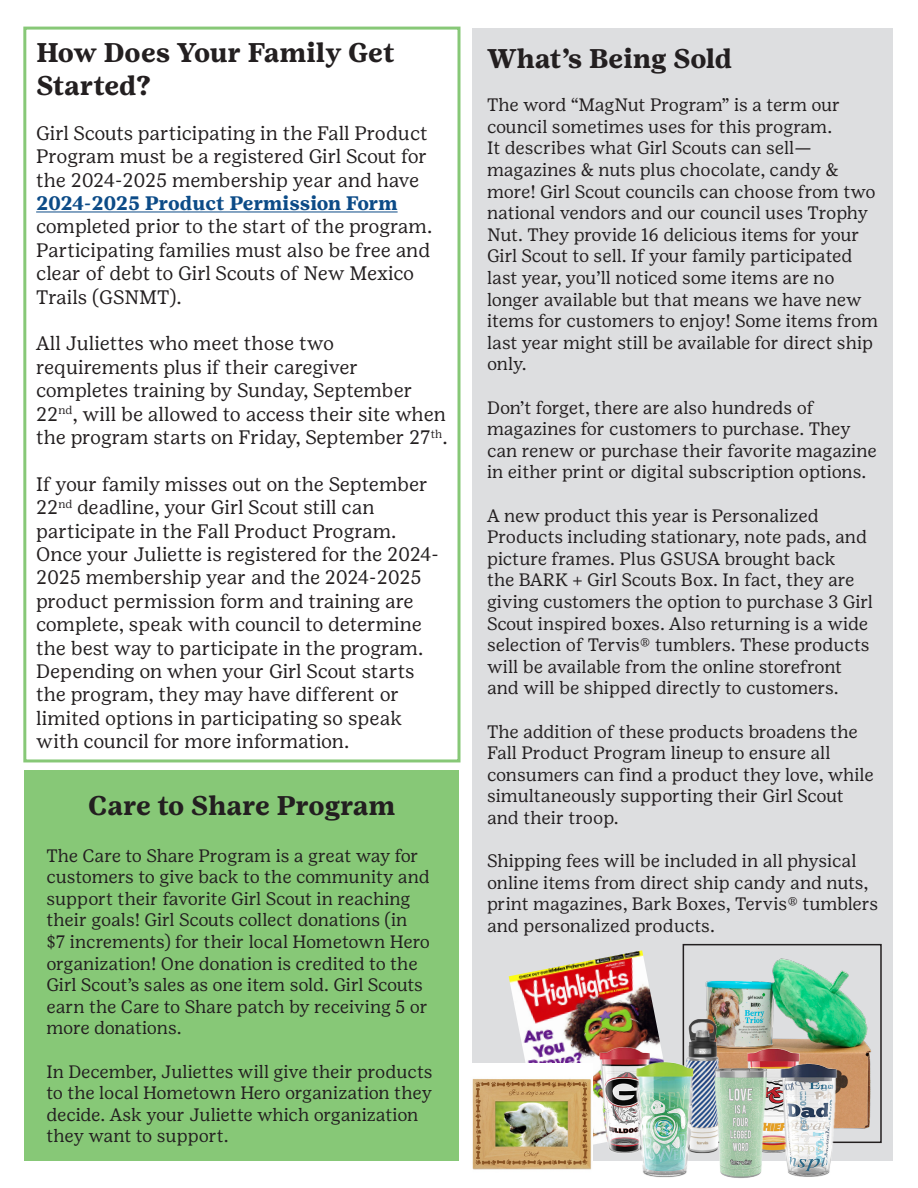
<style>
.page{position:relative;width:918px;height:1188px;background:#fff}
.page>*{position:absolute;margin:0;border:0;box-sizing:border-box;transform-origin:0 0}
.t1{font:700 27px/32.4px "Girl Scout Text";color:#231f20}
.t2{font:19.5px/23.4px "Girl Scout Text";color:#231f20}
.t3{font:18px/21.6px "Girl Scout Text";letter-spacing:-.005em;color:#231f20}
.s1{font-weight:700;color:#0c4b87}
</style>
<div class="page">
<div style="left:472px;top:28px;width:421px;height:1133px;background:#dddee0"></div>
<div style="left:25px;top:771px;width:434px;height:390px;background:#87c877"></div>
<div style="left:23px;top:27px;width:437px;height:735px;border:3px solid #87c877"></div>
<hr style="left:36px;top:211px;width:362px;height:1px;background:#0c4b87">
<img style="left:695px;top:958px;width:176px;height:171px">
<div style="left:683px;top:944px;width:199px;height:199px;border:2px solid #231f20"></div>
<img style="left:509px;top:950px;width:147px;height:195px">
<img style="left:599px;top:1020px;width:238px;height:158px">
<img style="left:472px;top:1064px;width:121px;height:106px">
<p class="t1" style="left:36px;top:37px;width:360px">How Does Your Family Get<br>Started?</p>
<p class="t2" style="left:36px;top:121px;width:398px">Girl Scouts participating in the Fall Product Program must be a registered Girl Scout for the 2024-2025 membership year and have <span class="s1">2024-2025 Product Permission Form </span>completed prior to the start of the program.<br>Participating families must also be free and clear of debt to Girl Scouts of New Mexico Trails (GSNMT).</p>
<p class="t2" style="left:36px;top:332px;width:413px">All Juliettes who meet those two requirements plus if their caregiver completes training by Sunday, September 22<sup>nd</sup>, will be allowed to access their site when the program starts on Friday, September 27<sup>th</sup>.</p>
<p class="t2" style="left:36px;top:472px;width:404px">If your family misses out on the September 22<sup>nd</sup> deadline, your Girl Scout still can participate in the Fall Product Program.<br>Once your Juliette is registered for the 2024- 2025 membership year and the 2024-2025 product permission form and training are complete, speak with council to determine the best way to participate in the program.<br>Depending on when your Girl Scout starts the program, they may have different or limited options in participating so speak with council for more information.</p>
<p class="t1" style="left:88px;top:789px;width:309px">Care to Share Program</p>
<p class="t3" style="left:46px;top:844px;width:385px">The Care to Share Program is a great way for customers to give back to the community and support their favorite Girl Scout in reaching their goals! Girl Scouts collect donations (in $7 increments) for their local Hometown Hero organization! One donation is credited to the Girl Scout’s sales as one item sold. Girl Scouts earn the Care to Share patch by receiving 5 or more donations.</p>
<p class="t3" style="left:46px;top:1060px;width:388px">In December, Juliettes will give their products to the local Hometown Hero organization they decide. Ask your Juliette which organization they want to support.</p>
<p class="t1" style="left:487px;top:42px;width:247px">What’s Being Sold</p>
<p class="t3" style="left:487px;top:94px;width:393px">The word “MagNut Program” is a term our council sometimes uses for this program.<br>It describes what Girl Scouts can sell— magazines &amp; nuts plus chocolate, candy &amp; more! Girl Scout councils can choose from two national vendors and our council uses Trophy Nut. They provide 16 delicious items for your Girl Scout to sell. If your family participated last year, you’ll noticed some items are no longer available but that means we have new items for customers to enjoy! Some items from last year might still be available for direct ship only.</p>
<p class="t3" style="left:487px;top:396px;width:391px">Don’t forget, there are also hundreds of magazines for customers to purchase. They can renew or purchase their favorite magazine in either print or digital subscription options.</p>
<p class="t3" style="left:487px;top:504px;width:387px">A new product this year is Personalized Products including stationary, note pads, and picture frames. Plus GSUSA brought back<br>the BARK + Girl Scouts Box. In fact, they are giving customers the option to purchase 3 Girl Scout inspired boxes. Also returning is a wide selection of Tervis® tumblers. These products will be available from the online storefront and will be shipped directly to customers.</p>
<p class="t3" style="left:487px;top:720px;width:388px">The addition of these products broadens the Fall Product Program lineup to ensure all consumers can find a product they love, while simultaneously supporting their Girl Scout and their troop.</p>
<p class="t3" style="left:487px;top:850px;width:393px">Shipping fees will be included in all physical online items from direct ship candy and nuts, print magazines, Bark Boxes, Tervis® tumblers and personalized products.</p>
</div>
